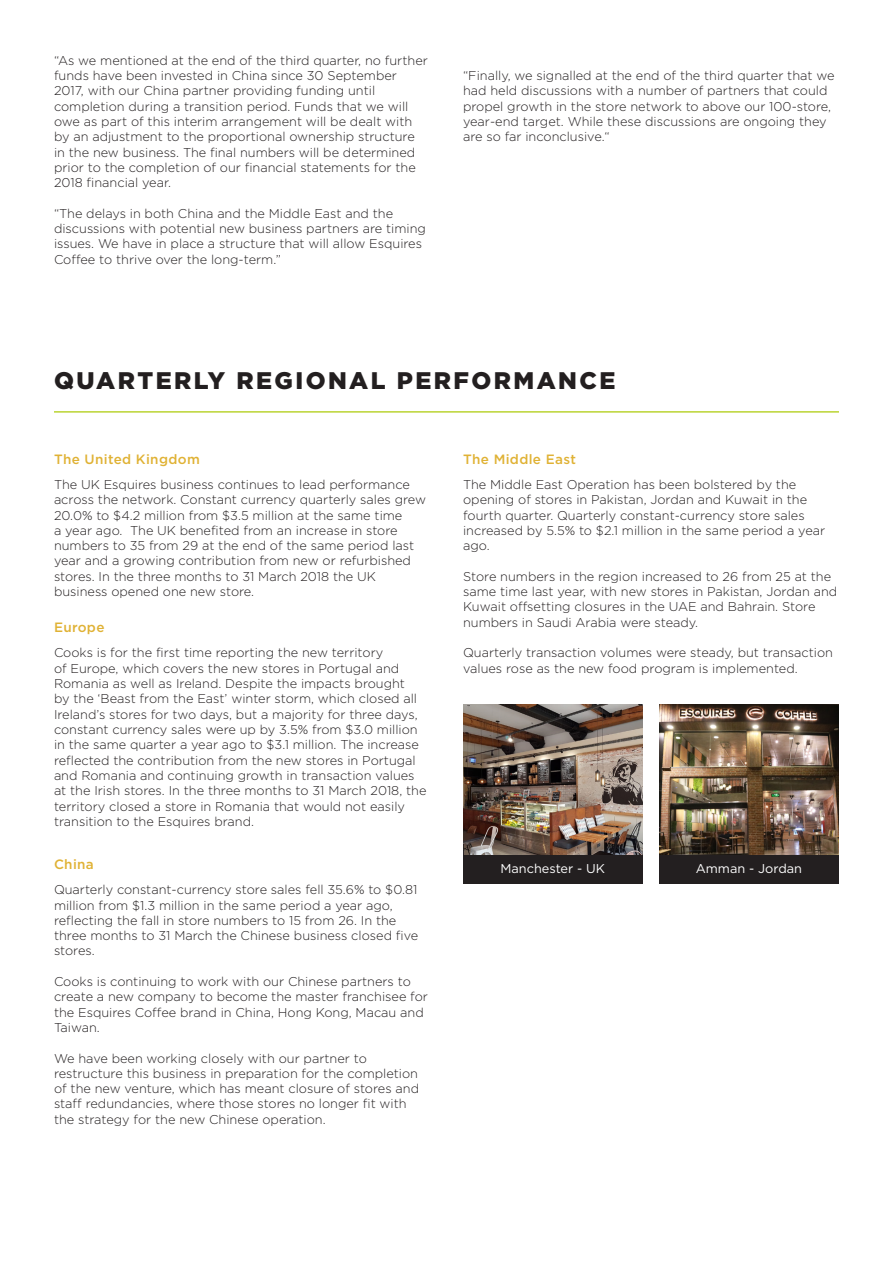
<style>
.page{position:relative;width:893px;height:1263px;background:#fff}
.page>*{position:absolute;margin:0;border:0;box-sizing:border-box;transform-origin:0 0}
.t1{font:900 24px "Gotham HTF";letter-spacing:.1em;color:#231f20}
.t2{font:500 13.5px "Gotham HTF";letter-spacing:.025em;color:#e0b235}
.t3{font:300 12.75px/15.3px "Gotham HTF";color:#231f20}
.t4{font:12.75px "Gotham HTF";color:#fff}
</style>
<div class="page">
<img style="left:660px;top:704px;width:179px;height:151px">
<div style="left:660px;top:855px;width:179px;height:28px;background:#231f20"></div>
<hr style="left:54px;top:411px;width:785px;height:2px;background:#bad432">
<img style="left:463px;top:704px;width:180px;height:151px">
<div style="left:463px;top:855px;width:180px;height:28px;background:#231f20"></div>
<p class="t3" style="left:54px;top:52px;width:375px">“As we mentioned at the end of the third quarter, no further funds have been invested in China since 30 September 2017, with our China partner providing funding until completion during a transition period. Funds that we will owe as part of this interim arrangement will be dealt with by an adjustment to the proportional ownership structure in the new business. The final numbers will be determined prior to the completion of our financial statements for the 2018 financial year.</p>
<p class="t3" style="left:54px;top:205px;width:373px">“The delays in both China and the Middle East and the discussions with potential new business partners are timing issues. We have in place a structure that will allow Esquires Coffee to thrive over the long-term.”</p>
<p class="t3" style="left:463px;top:68px;width:373px">“Finally, we signalled at the end of the third quarter that we had held discussions with a number of partners that could propel growth in the store network to above our 100-store, year-end target. While these discussions are ongoing they are so far inconclusive.“</p>
<p class="t1" style="left:54px;top:367px;width:563px">QUARTERLY REGIONAL PERFORMANCE</p>
<p class="t2" style="left:54px;top:451px;width:147px">The United Kingdom</p>
<p class="t2" style="left:463px;top:451px;width:114px">The Middle East</p>
<p class="t3" style="left:54px;top:477px;width:374px">The UK Esquires business continues to lead performance across the network. Constant currency quarterly sales grew 20.0% to $4.2 million from $3.5 million at the same time<br>a year ago. The UK benefited from an increase in store numbers to 35 from 29 at the end of the same period last year and a growing contribution from new or refurbished stores. In the three months to 31 March 2018 the UK business opened one new store.</p>
<p class="t3" style="left:463px;top:477px;width:364px">The Middle East Operation has been bolstered by the opening of stores in Pakistan, Jordan and Kuwait in the fourth quarter. Quarterly constant-currency store sales increased by 5.5% to $2.1 million in the same period a year ago.</p>
<p class="t3" style="left:463px;top:568px;width:376px">Store numbers in the region increased to 26 from 25 at the same time last year, with new stores in Pakistan, Jordan and Kuwait offsetting closures in the UAE and Bahrain. Store numbers in Saudi Arabia were steady.</p>
<p class="t3" style="left:463px;top:645px;width:371px">Quarterly transaction volumes were steady, but transaction values rose as the new food program is implemented.</p>
<p class="t2" style="left:54px;top:620px;width:52px">Europe</p>
<p class="t3" style="left:54px;top:645px;width:374px">Cooks is for the first time reporting the new territory<br>of Europe, which covers the new stores in Portugal and Romania as well as Ireland. Despite the impacts brought<br>by the ‘Beast from the East’ winter storm, which closed all Ireland’s stores for two days, but a majority for three days, constant currency sales were up by 3.5% from $3.0 million in the same quarter a year ago to $3.1 million. The increase reflected the contribution from the new stores in Portugal and Romania and continuing growth in transaction values at the Irish stores. In the three months to 31 March 2018, the territory closed a store in Romania that would not easily transition to the Esquires brand.</p>
<p class="t2" style="left:54px;top:856px;width:41px">China</p>
<p class="t3" style="left:54px;top:882px;width:366px">Quarterly constant-currency store sales fell 35.6% to $0.81 million from $1.3 million in the same period a year ago, reflecting the fall in store numbers to 15 from 26. In the three months to 31 March the Chinese business closed five stores.</p>
<p class="t3" style="left:54px;top:974px;width:376px">Cooks is continuing to work with our Chinese partners to create a new company to become the master franchisee for the Esquires Coffee brand in China, Hong Kong, Macau and Taiwan.</p>
<p class="t3" style="left:54px;top:1050px;width:367px">We have been working closely with our partner to restructure this business in preparation for the completion of the new venture, which has meant closure of stores and staff redundancies, where those stores no longer fit with the strategy for the new Chinese operation.</p>
<p class="t4" style="left:500px;top:861px;width:106px">Manchester - UK</p>
<p class="t4" style="left:696px;top:861px;width:108px">Amman - Jordan</p>
</div>
